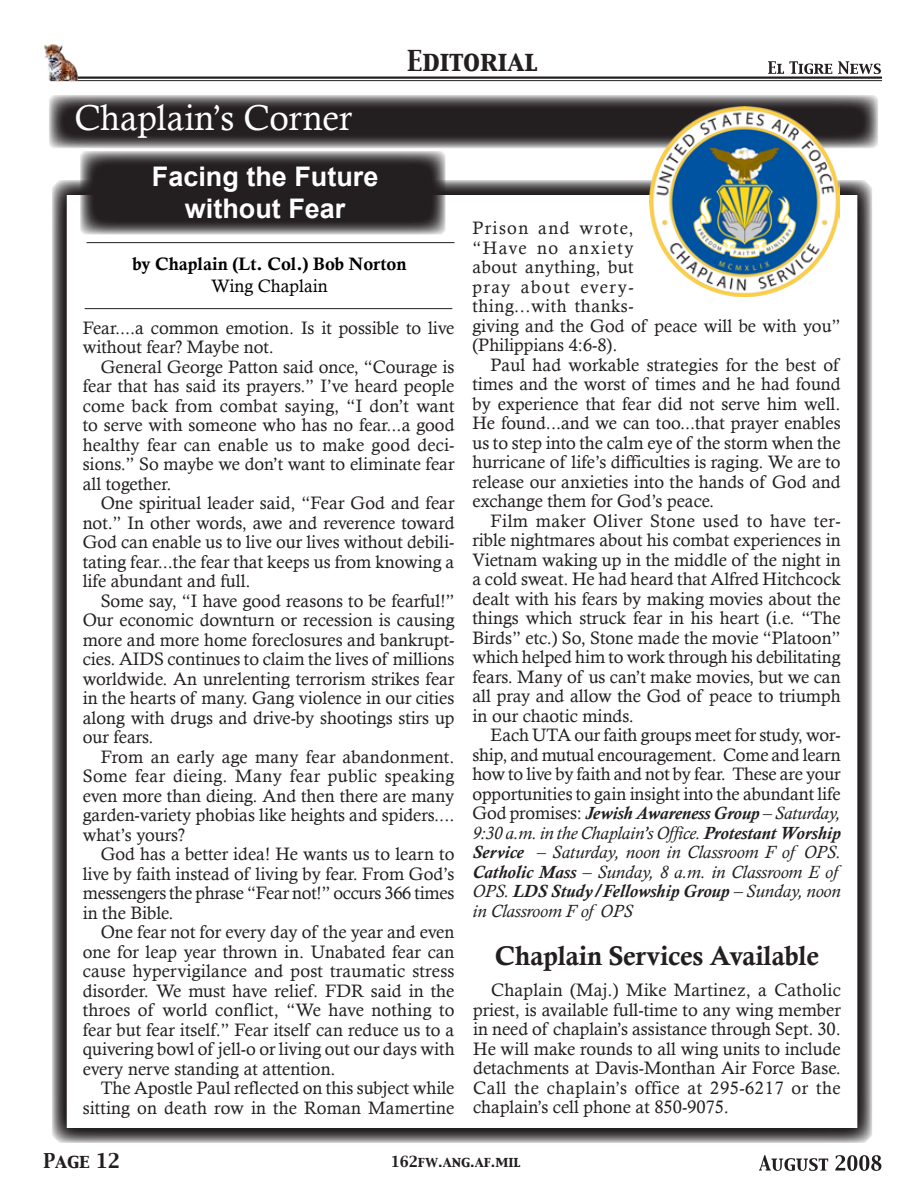
<style>
.page{position:relative;width:918px;height:1188px;background:#fff}
.page>*{position:absolute;margin:0;border:0;box-sizing:border-box;transform-origin:0 0}
.t1{font:36px "Calisto";color:#fff}
.t2{font:700 27px/32.4px "Arial";color:#fff;text-align:center}
.t3{font:27px "Calis MT Bol";letter-spacing:-.01em;color:#231f20}
.t4{font:25.5px "Capitals";color:#231f20}
.t5{font:18px/19.5px "Calisto";color:#231f20;text-align:justify}
.t6{font:18px/19.5px "Calisto";letter-spacing:.025em;color:#231f20}
.t7{font:18px "Calis MT Bol";color:#000}
.t8{font:18px "Calisto";color:#000}
.t9{font:18px "Capitals";color:#231f20}
.t10{font:13.5px "Capitals";color:#231f20}
.s1{font-weight:700;font-style:italic}
.s2{font-style:italic}
</style>
<div class="page">
<svg style="left:759px;top:1155px;width:122px;height:16px"></svg>
<hr style="left:50px;top:76px;width:832px;height:3px;background:#231f20">
<hr style="left:50px;top:80px;width:832px;height:1px;background:#231f20">
<svg style="left:768px;top:61px;width:113px;height:13px"></svg>
<img style="left:44px;top:44px;width:36px;height:36px">
<div style="left:52px;top:180px;width:820px;height:963px;border:15px solid #231f20"></div>
<hr style="left:87px;top:242px;width:367px;height:1px;background:#231f20">
<hr style="left:85px;top:308px;width:367px;height:1px;background:#231f20">
<div style="left:84px;top:155px;width:358px;height:76px;background:#231f20"></div>
<div style="left:80px;top:151px;width:366px;height:84px;border:8px solid #231f20"></div>
<div style="left:52px;top:99px;width:822px;height:46px;background:#231f20"></div>
<div style="left:49px;top:95px;width:829px;height:53px;border:8px solid #231f20"></div>
<img style="left:650px;top:106px;width:190px;height:191px">
<h1 class="t1" style="left:74px;top:97px;width:279px">Chaplain’s Corner</h1>
<h2 class="t2" style="left:152px;top:160px;width:228px">Facing the Future without Fear</h2>
<h3 class="t4" style="left:407px;top:43px;width:132px">Editorial</h3>
<p class="t7" style="left:132px;top:254px;width:276px">by Chaplain (Lt. Col.) Bob Norton</p>
<p class="t8" style="left:211px;top:275px;width:118px">Wing Chaplain</p>
<p class="t5" style="left:83px;top:318px;width:373px">Fear....a common emotion. Is it possible to live without fear? Maybe not.</p>
<p class="t5" style="left:83px;top:357px;width:373px;text-indent:18px">General George Patton said once, “Courage is fear that has said its prayers.” I’ve heard people come back from combat saying, “I don’t want to serve with someone who has no fear...a good healthy fear can enable us to make good deci&shy;sions.” So maybe we don’t want to eliminate fear all together.</p>
<p class="t5" style="left:83px;top:493px;width:373px;text-indent:18px">One spiritual leader said, “Fear God and fear not.” In other words, awe and reverence toward God can enable us to live our lives without debili&shy;tating fear...the fear that keeps us from knowing a life abundant and full.</p>
<p class="t5" style="left:83px;top:591px;width:373px;text-indent:18px">Some say, “I have good reasons to be fearful!” Our economic downturn or recession is causing more and more home foreclosures and bankrupt&shy;cies. AIDS continues to claim the lives of millions worldwide. An unrelenting terrorism strikes fear in the hearts of many. Gang violence in our cities along with drugs and drive-by shootings stirs up our fears.</p>
<p class="t5" style="left:83px;top:747px;width:373px;text-indent:18px">From an early age many fear abandonment.<br>Some fear dieing. Many fear public speaking even more than dieing. And then there are many garden-variety phobias like heights and spiders.... what’s yours?</p>
<p class="t5" style="left:83px;top:844px;width:373px;text-indent:18px">God has a better idea! He wants us to learn to live by faith instead of living by fear. From God’s messengers the phrase “Fear not!” occurs 366 times in the Bible.</p>
<p class="t5" style="left:83px;top:922px;width:373px;text-indent:18px">One fear not for every day of the year and even one for leap year thrown in. Unabated fear can cause hypervigilance and post traumatic stress disorder. We must have relief. FDR said in the throes of world conflict, “We have nothing to fear but fear itself.” Fear itself can reduce us to a quivering bowl of jell-o or living out our days with every nerve standing at attention.</p>
<p class="t5" style="left:83px;top:1078px;width:373px;text-align:right">The Apostle Paul reflected on this subject while sitting on death row in the Roman Mamertine</p>
<p class="t6" style="left:472px;top:218px;width:370px">Prison and wrote,<br>“Have no anxiety<br>about anything, but<br>pray about every-<br>thing...with thanks-<br>giving and the God of peace will be with you” (Philippians 4:6-8).</p>
<p class="t5" style="left:472px;top:355px;width:370px;text-indent:18px">Paul had workable strategies for the best of times and the worst of times and he had found by experience that fear did not serve him well.<br>He found...and we can too...that prayer enables us to step into the calm eye of the storm when the hurricane of life’s difficulties is raging. We are to release our anxieties into the hands of God and exchange them for God’s peace.</p>
<p class="t5" style="left:472px;top:511px;width:370px;text-indent:18px">Film maker Oliver Stone used to have ter&shy;rible nightmares about his combat experiences in Vietnam waking up in the middle of the night in a cold sweat. He had heard that Alfred Hitchcock dealt with his fears by making movies about the things which struck fear in his heart (i.e. “The Birds” etc.) So, Stone made the movie “Platoon” which helped him to work through his debilitating fears. Many of us can’t make movies, but we can all pray and allow the God of peace to triumph in our chaotic minds.</p>
<p class="t5" style="left:472px;top:725px;width:370px;text-align:left;text-indent:18px">Each UTA our faith groups meet for study, wor&shy;ship, and mutual encouragement. Come and learn how to live by faith and not by fear. These are your opportunities to gain insight into the abundant life God promises: <span class="s1">Jewish Awareness Group</span> <span class="s2">– Saturday, 9:30 a.m. in the Chaplain’s Office.</span> <span class="s1">Protestant Worship Service</span> <span class="s2">– Saturday, noon in Classroom F of OPS.<br></span><span class="s1">Catholic Mass</span> <span class="s2">– Sunday, 8 a.m. in Classroom E of OPS.</span> <span class="s1">LDS Study/Fellowship Group</span> <span class="s2">– Sunday, noon in Classroom F of OPS</span></p>
<h2 class="t3" style="left:495px;top:940px;width:326px">Chaplain Services Available</h2>
<p class="t5" style="left:473px;top:980px;width:369px;text-indent:18px">Chaplain (Maj.) Mike Martinez, a Catholic priest, is available full-time to any wing member in need of chaplain’s assistance through Sept. 30.<br>He will make rounds to all wing units to include detachments at Davis-Monthan Air Force Base.<br>Call the chaplain’s office at 295-6217 or the chaplain’s cell phone at 850-9075.</p>
<p class="t9" style="left:43px;top:1148px;width:76px">Page 12</p>
<p class="t10" style="left:391px;top:1152px;width:131px">162fw.ang.af.mil</p>
</div>
